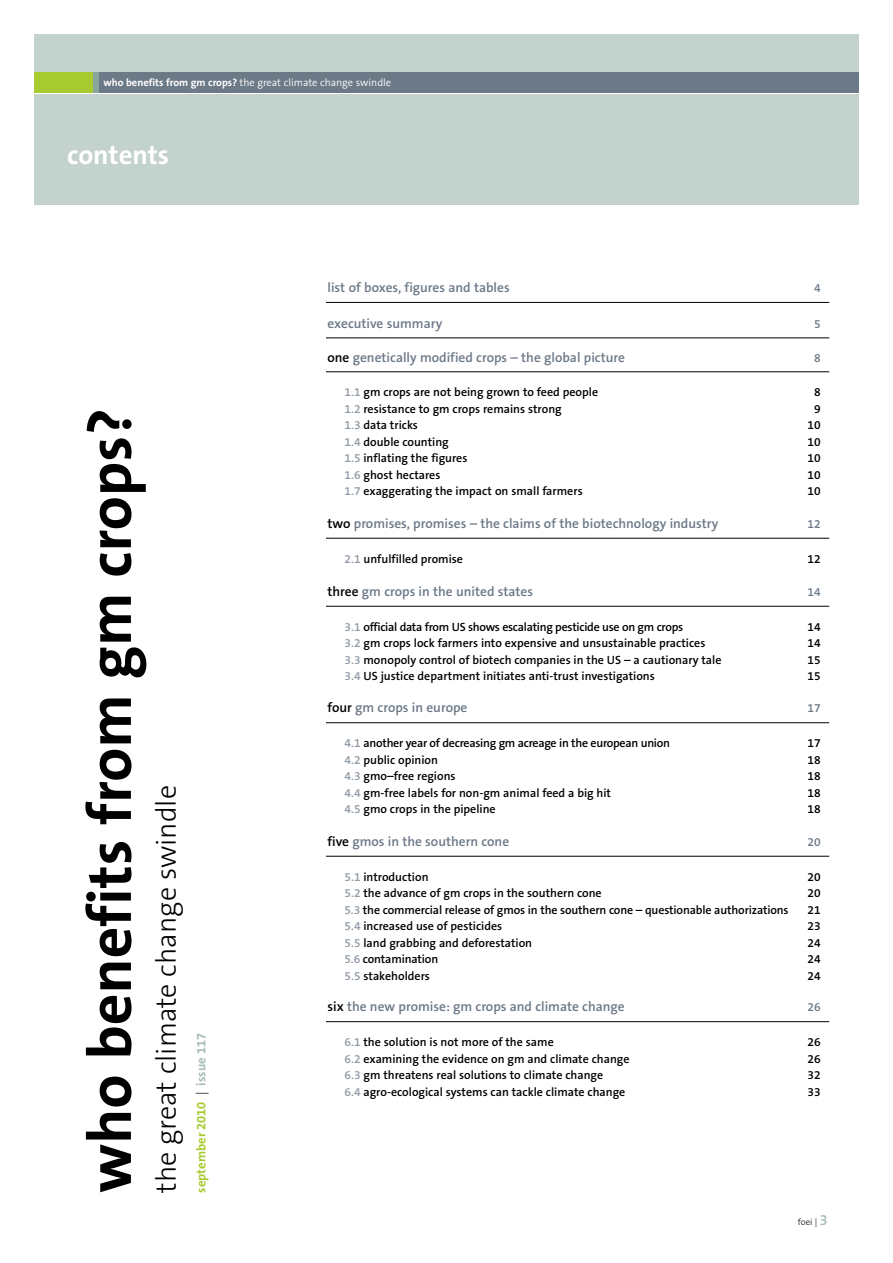
<style>
.page{position:relative;width:893px;height:1263px;background:#fff}
.page>*{position:absolute;margin:0;border:0;box-sizing:border-box;transform-origin:0 0}
.t1{font:700 61.65px "The Sans B7";color:#000}
.t2{font:300 28.2px "The Sans B3";color:#000}
.t3{font:700 27px "The Sans B7";color:#fff}
.t4{font:600 13.5px "The Sans B6";color:#6c7987}
.t5{font:700 12.9px "The Sans B7";color:#a7cb30}
.t6{font:600 12px "The Sans B6";color:#000}
.t7{font:600 12px "The Sans B6";letter-spacing:-.02em;color:#000}
.t8{font:600 12px "The Sans B6";color:#6c7987}
.t9{font:300 10.5px "The Sans B4";color:#fff}
.t10{font:300 9px "The Sans B3";color:#000}
.s1{font-family:"The Sans B7";font-weight:700}
.s2{font-family:"The Sans B3";font-weight:300;color:#000}
.s3{color:#a6bcb6}
.s4{color:#000}
.s5{color:#919ba5}
.s6{font-family:"The Sans B6";font-weight:600;font-size:15px;color:#a6bcb6}
</style>
<div class="page">
<div style="left:34px;top:34px;width:825px;height:170px;background:#c4d2ce"></div>
<div style="left:34px;top:72px;width:825px;height:22px;background:#6c7987"></div>
<div style="left:34px;top:72px;width:64px;height:22px;background:#a7cb30"></div>
<div style="left:94px;top:72px;width:5px;height:22px;background:#88a59e"></div>
<hr style="left:34px;top:93px;width:825px;height:1px;background:#fff">
<hr style="left:326px;top:302px;width:503px;height:1px;background:#000">
<hr style="left:326px;top:338px;width:503px;height:1px;background:#000">
<hr style="left:326px;top:371px;width:503px;height:1px;background:#000">
<hr style="left:326px;top:538px;width:503px;height:1px;background:#000">
<hr style="left:326px;top:722px;width:503px;height:1px;background:#000">
<hr style="left:326px;top:606px;width:503px;height:1px;background:#000">
<hr style="left:326px;top:856px;width:503px;height:1px;background:#000">
<hr style="left:326px;top:1021px;width:503px;height:1px;background:#000">
<p class="t9" style="left:103px;top:77px;width:289px"><span class="s1">who benefits from gm crops?</span> the great climate change swindle</p>
<h3 class="t3" style="left:67px;top:140px;width:103px">contents</h3>
<h1 class="t1" style="left:78px;top:1193px;width:786px;rotate:-90deg">who benefits from gm crops?</h1>
<h2 class="t2" style="left:152px;top:1193px;width:409px;rotate:-90deg">the great climate change swindle</h2>
<p class="t5" style="left:194px;top:1193px;width:161px;rotate:-90deg">september 2010 <span class="s2">|</span> <span class="s3">issue 117</span></p>
<p class="t4" style="left:327px;top:281px;width:184px">list of boxes, figures and tables</p>
<p class="t8" style="left:814px;top:282px;width:8px">4</p>
<p class="t4" style="left:327px;top:316px;width:116px">executive summary</p>
<p class="t8" style="left:814px;top:317px;width:8px">5</p>
<p class="t4" style="left:327px;top:350px;width:299px"><span class="s4">one</span> genetically modified crops – the global picture</p>
<p class="t8" style="left:814px;top:351px;width:8px">8</p>
<p class="t6" style="left:344px;top:386px;width:255px"><span class="s5">1.1</span> gm crops are not being grown to feed people</p>
<p class="t6" style="left:814px;top:386px;width:8px">8</p>
<p class="t6" style="left:344px;top:403px;width:219px"><span class="s5">1.2</span> resistance to gm crops remains strong</p>
<p class="t6" style="left:814px;top:403px;width:8px">9</p>
<p class="t6" style="left:344px;top:419px;width:75px"><span class="s5">1.3</span> data tricks</p>
<p class="t6" style="left:808px;top:419px;width:15px">10</p>
<p class="t6" style="left:344px;top:436px;width:106px"><span class="s5">1.4</span> double counting</p>
<p class="t6" style="left:808px;top:436px;width:15px">10</p>
<p class="t6" style="left:344px;top:452px;width:124px"><span class="s5">1.5</span> inflating the figures</p>
<p class="t6" style="left:808px;top:452px;width:15px">10</p>
<p class="t6" style="left:344px;top:469px;width:97px"><span class="s5">1.6</span> ghost hectares</p>
<p class="t6" style="left:808px;top:469px;width:15px">10</p>
<p class="t6" style="left:344px;top:485px;width:240px"><span class="s5">1.7</span> exaggerating the impact on small farmers</p>
<p class="t6" style="left:808px;top:485px;width:15px">10</p>
<p class="t4" style="left:327px;top:516px;width:392px"><span class="s4">two</span> promises, promises – the claims of the biotechnology industry</p>
<p class="t8" style="left:808px;top:518px;width:15px">12</p>
<p class="t6" style="left:344px;top:552px;width:120px"><span class="s5">2.1</span> unfulfilled promise</p>
<p class="t6" style="left:808px;top:552px;width:15px">12</p>
<p class="t4" style="left:327px;top:584px;width:207px"><span class="s4">three</span> gm crops in the united states</p>
<p class="t8" style="left:808px;top:586px;width:15px">14</p>
<p class="t7" style="left:344px;top:620px;width:340px"><span class="s5">3.1</span> official data from US shows escalating pesticide use on gm crops</p>
<p class="t6" style="left:808px;top:620px;width:15px">14</p>
<p class="t6" style="left:344px;top:637px;width:362px"><span class="s5">3.2</span> gm crops lock farmers into expensive and unsustainable practices</p>
<p class="t6" style="left:808px;top:637px;width:15px">14</p>
<p class="t6" style="left:344px;top:653px;width:378px"><span class="s5">3.3</span> monopoly control of biotech companies in the US – a cautionary tale</p>
<p class="t6" style="left:808px;top:653px;width:15px">15</p>
<p class="t6" style="left:344px;top:670px;width:312px"><span class="s5">3.4</span> US justice department initiates anti-trust investigations</p>
<p class="t6" style="left:808px;top:670px;width:15px">15</p>
<p class="t4" style="left:327px;top:701px;width:142px"><span class="s4">four</span> gm crops in europe</p>
<p class="t8" style="left:808px;top:702px;width:15px">17</p>
<p class="t7" style="left:344px;top:737px;width:327px"><span class="s5">4.1</span> another year of decreasing gm acreage in the european union</p>
<p class="t6" style="left:808px;top:737px;width:15px">17</p>
<p class="t6" style="left:344px;top:753px;width:95px"><span class="s5">4.2</span> public opinion</p>
<p class="t6" style="left:808px;top:753px;width:15px">18</p>
<p class="t6" style="left:344px;top:770px;width:113px"><span class="s5">4.3</span> gmo–free regions</p>
<p class="t6" style="left:808px;top:770px;width:15px">18</p>
<p class="t6" style="left:344px;top:786px;width:268px"><span class="s5">4.4</span> gm-free labels for non-gm animal feed a big hit</p>
<p class="t6" style="left:808px;top:786px;width:15px">18</p>
<p class="t6" style="left:344px;top:803px;width:153px"><span class="s5">4.5</span> gmo crops in the pipeline</p>
<p class="t6" style="left:808px;top:803px;width:15px">18</p>
<p class="t4" style="left:327px;top:834px;width:183px"><span class="s4">five</span> gmos in the southern cone</p>
<p class="t8" style="left:808px;top:836px;width:15px">20</p>
<p class="t6" style="left:344px;top:870px;width:86px"><span class="s5">5.1</span> introduction</p>
<p class="t6" style="left:808px;top:870px;width:15px">20</p>
<p class="t6" style="left:344px;top:887px;width:259px"><span class="s5">5.2</span> the advance of gm crops in the southern cone</p>
<p class="t6" style="left:808px;top:887px;width:15px">20</p>
<p class="t6" style="left:344px;top:903px;width:446px"><span class="s5">5.3</span> the commercial release of gmos in the southern cone – questionable authorizations</p>
<p class="t6" style="left:808px;top:903px;width:15px">21</p>
<p class="t6" style="left:344px;top:920px;width:159px"><span class="s5">5.4</span> increased use of pesticides</p>
<p class="t6" style="left:808px;top:920px;width:15px">23</p>
<p class="t6" style="left:344px;top:936px;width:189px"><span class="s5">5.5</span> land grabbing and deforestation</p>
<p class="t6" style="left:808px;top:936px;width:15px">24</p>
<p class="t6" style="left:344px;top:953px;width:95px"><span class="s5">5.6</span> contamination</p>
<p class="t6" style="left:808px;top:953px;width:15px">24</p>
<p class="t6" style="left:344px;top:969px;width:87px"><span class="s5">5.5</span> stakeholders</p>
<p class="t6" style="left:808px;top:969px;width:15px">24</p>
<p class="t4" style="left:327px;top:1000px;width:299px"><span class="s4">six</span> the new promise: gm crops and climate change</p>
<p class="t8" style="left:808px;top:1001px;width:15px">26</p>
<p class="t6" style="left:344px;top:1036px;width:211px"><span class="s5">6.1</span> the solution is not more of the same</p>
<p class="t6" style="left:808px;top:1036px;width:15px">26</p>
<p class="t6" style="left:344px;top:1052px;width:287px"><span class="s5">6.2</span> examining the evidence on gm and climate change</p>
<p class="t6" style="left:808px;top:1052px;width:15px">26</p>
<p class="t6" style="left:344px;top:1069px;width:260px"><span class="s5">6.3</span> gm threatens real solutions to climate change</p>
<p class="t6" style="left:808px;top:1069px;width:15px">32</p>
<p class="t6" style="left:344px;top:1085px;width:282px"><span class="s5">6.4</span> agro-ecological systems can tackle climate change</p>
<p class="t6" style="left:808px;top:1085px;width:15px">33</p>
<p class="t10" style="left:798px;top:1217px;width:31px">foei | <span class="s6">3</span></p>
</div>
